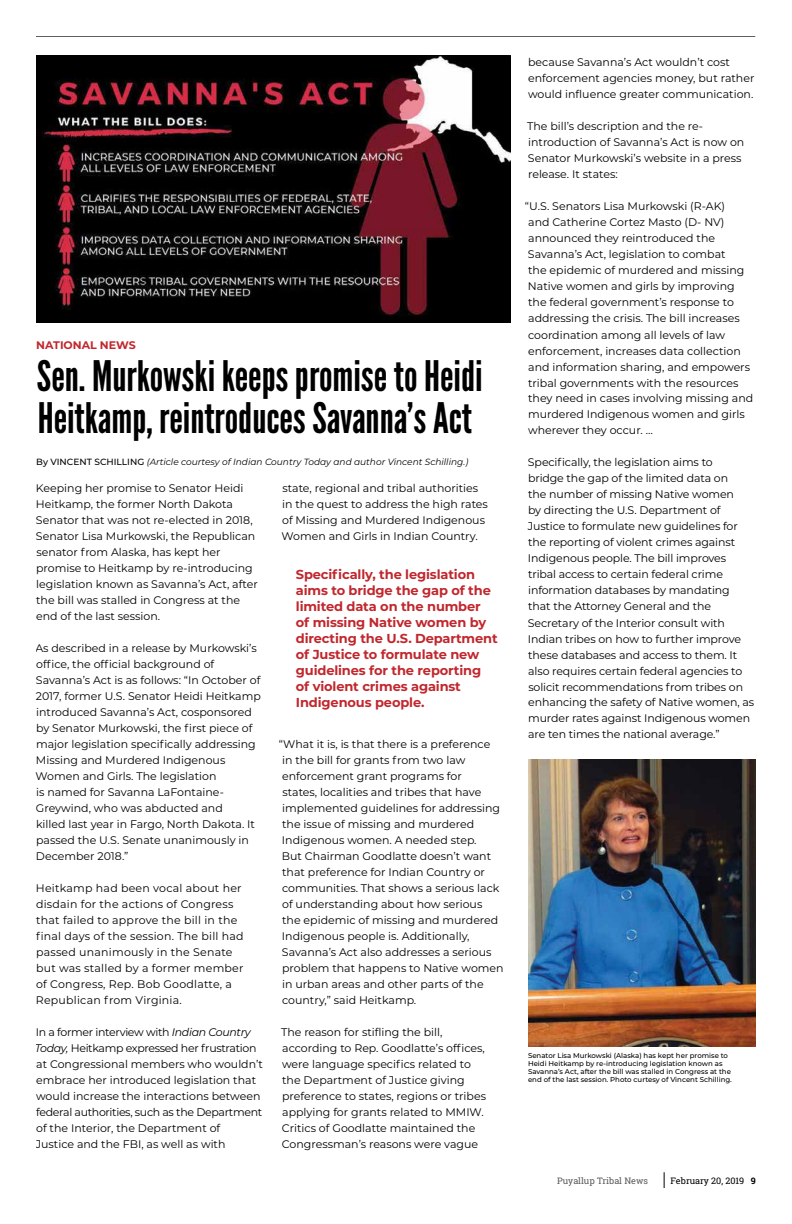
<style>
.page{position:relative;width:792px;height:1224px;background:#fff}
.page>*{position:absolute;margin:0;border:0;box-sizing:border-box;transform-origin:0 0}
.t1{font:42px/42px "League Gothic";color:#000}
.t2{font:700 13px/16px "Montserrat";letter-spacing:-.01em;color:#c1272d}
.t3{font:11px/16px "Montserrat";color:#000}
.t4{font:11px/16px "Montserrat";letter-spacing:.02em;color:#000}
.t5{font:700 11px "Montserrat";color:#c1272d}
.t6{font:italic 9px "Montserrat";color:#000}
.t7{font:9px "Roboto Slab";color:#58595b}
.t8{font:9px "Roboto Slab";color:#000}
.t9{font:500 7px/8px "Montserrat";color:#000}
.s1{font-weight:500;font-style:normal}
.s2{font-style:italic}
.s3{font-weight:700}
</style>
<div class="page">
<svg style="left:664px;top:1172px;width:1px;height:16px"></svg>
<hr style="left:36px;top:36px;width:719px;height:1px;background:#000">
<img style="left:36px;top:56px;width:474px;height:266px">
<img style="left:528px;top:760px;width:228px;height:286px">
<p class="t5" style="left:36px;top:337px;width:101px">NATIONAL NEWS</p>
<h1 class="t1" style="left:37px;top:355px;width:447px">Sen. Murkowski keeps promise to Heidi<br>Heitkamp, reintroduces Savanna’s Act</h1>
<p class="t6" style="left:36px;top:456px;width:434px"><span class="s1">By VINCENT SCHILLING</span> (Article courtesy of Indian Country Today and author Vincent Schilling.)</p>
<p class="t3" style="left:36px;top:479px;width:223px">Keeping her promise to Senator Heidi Heitkamp, the former North Dakota Senator that was not re-elected in 2018, Senator Lisa Murkowski, the Republican senator from Alaska, has kept her promise to Heitkamp by re-introducing legislation known as Savanna’s Act, after the bill was stalled in Congress at the end of the last session.</p>
<p class="t3" style="left:35px;top:639px;width:227px">As described in a release by Murkowski’s office, the official background of Savanna’s Act is as follows: “In October of 2017, former U.S. Senator Heidi Heitkamp introduced Savanna’s Act, cosponsored by Senator Murkowski, the first piece of major legislation specifically addressing Missing and Murdered Indigenous Women and Girls. The legislation<br>is named for Savanna LaFontaine-Greywind, who was abducted and<br>killed last year in Fargo, North Dakota. It passed the U.S. Senate unanimously in December 2018.”</p>
<p class="t4" style="left:36px;top:879px;width:209px">Heitkamp had been vocal about her disdain for the actions of Congress that failed to approve the bill in the final days of the session. The bill had passed unanimously in the Senate but was stalled by a former member of Congress, Rep. Bob Goodlatte, a Republican from Virginia.</p>
<p class="t3" style="left:35px;top:1024px;width:230px">In a former interview with <span class="s2">Indian Country Today,</span> Heitkamp expressed her frustration at Congressional members who wouldn’t embrace her introduced legislation that would increase the interactions between federal authorities, such as the Department of the Interior, the Department of<br>Justice and the FBI, as well as with</p>
<p class="t3" style="left:282px;top:479px;width:208px">state, regional and tribal authorities in the quest to address the high rates of Missing and Murdered Indigenous Women and Girls in Indian Country.</p>
<p class="t2" style="left:296px;top:565px;width:203px">Specifically, the legislation aims to bridge the gap of the limited data on the number<br>of missing Native women by directing the U.S. Department of Justice to formulate new guidelines for the reporting of violent crimes against<br>Indigenous people.</p>
<p class="t3" style="left:279px;top:735px;width:226px">“What it is, is that there is a preference<br>in the bill for grants from two law enforcement grant programs for<br>states, localities and tribes that have implemented guidelines for addressing the issue of missing and murdered Indigenous women. A needed step.<br>But Chairman Goodlatte doesn’t want that preference for Indian Country or communities. That shows a serious lack of understanding about how serious<br>the epidemic of missing and murdered Indigenous people is. Additionally, Savanna’s Act also addresses a serious problem that happens to Native women in urban areas and other parts of the country,” said Heitkamp.</p>
<p class="t3" style="left:281px;top:1023px;width:206px">The reason for stifling the bill, according to Rep. Goodlatte’s offices, were language specifics related to the Department of Justice giving preference to states, regions or tribes applying for grants related to MMIW.<br>Critics of Goodlatte maintained the Congressman’s reasons were vague</p>
<p class="t3" style="left:528px;top:54px;width:228px">because Savanna’s Act wouldn’t cost enforcement agencies money, but rather would influence greater communication.</p>
<p class="t3" style="left:527px;top:118px;width:219px">The bill’s description and the re&shy;introduction of Savanna’s Act is now on Senator Murkowski’s website in a press release. It states:</p>
<p class="t3" style="left:525px;top:198px;width:230px">“U.S. Senators Lisa Murkowski (R-AK)<br>and Catherine Cortez Masto (D- NV) announced they reintroduced the Savanna’s Act, legislation to combat<br>the epidemic of murdered and missing Native women and girls by improving<br>the federal government’s response to addressing the crisis. The bill increases coordination among all levels of law enforcement, increases data collection and information sharing, and empowers tribal governments with the resources they need in cases involving missing and murdered Indigenous women and girls wherever they occur. …</p>
<p class="t3" style="left:528px;top:454px;width:228px">Specifically, the legislation aims to<br>bridge the gap of the limited data on<br>the number of missing Native women<br>by directing the U.S. Department of Justice to formulate new guidelines for the reporting of violent crimes against Indigenous people. The bill improves tribal access to certain federal crime information databases by mandating that the Attorney General and the Secretary of the Interior consult with Indian tribes on how to further improve these databases and access to them. It also requires certain federal agencies to solicit recommendations from tribes on enhancing the safety of Native women, as murder rates against Indigenous women are ten times the national average.”</p>
<p class="t9" style="left:528px;top:1052px;width:205px">Senator Lisa Murkowski (Alaska) has kept her promise to Heidi Heitkamp by re-introducing legislation known as Savanna’s Act, after the bill was stalled in Congress at the end of the last session. Photo curtesy of Vincent Schilling.</p>
<p class="t7" style="left:557px;top:1175px;width:92px">Puyallup Tribal News</p>
<p class="t8" style="left:671px;top:1175px;width:87px">February 20, 2019 <span class="s3">9</span></p>
</div>
